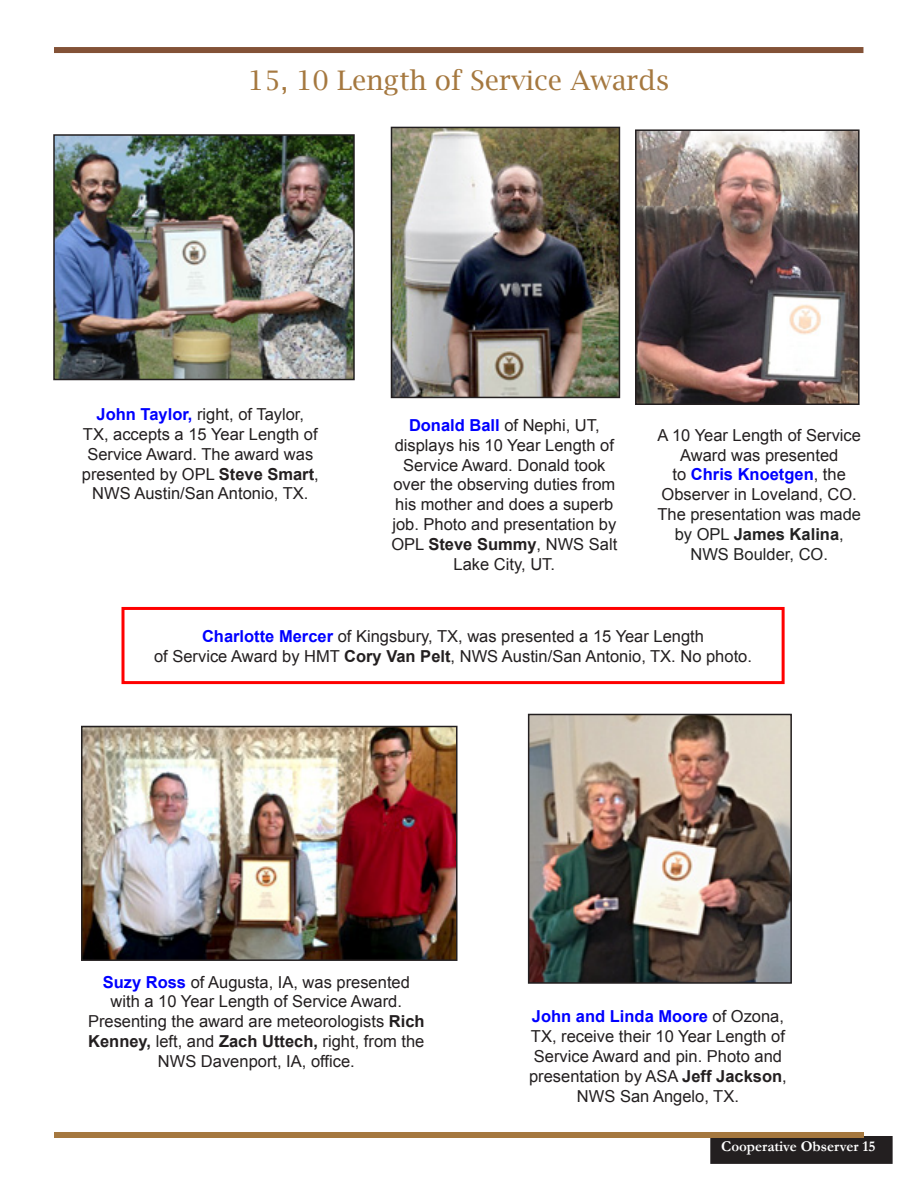
<style>
.page{position:relative;width:918px;height:1188px;background:#fff}
.page>*{position:absolute;margin:0;border:0;box-sizing:border-box;transform-origin:0 0}
.Headline{font:27px "Lucida Bright";color:#a5783f}
.cap1{font:16.5px/19.8px "Arial";color:#231f20;text-align:center}
.t1{font:700 15px "Garamond";color:#fff}
.s1{font-weight:700;color:#00f}
.s2{font-weight:700}
.s3{color:#222}
.s4{font-weight:700;color:#222}
</style>
<div class="page">
<div style="left:711px;top:1137px;width:181px;height:26px;background:#231f20"></div>
<div style="left:710px;top:1136px;width:183px;height:28px;border:2px solid #231f20"></div>
<div style="left:54px;top:1132px;width:810px;height:6px;background:#a5783f"></div>
<div style="left:54px;top:47px;width:809px;height:6px;background:#835237"></div>
<img style="left:56px;top:137px;width:296px;height:240px">
<div style="left:53px;top:134px;width:302px;height:246px;border:2px solid #231f20"></div>
<div style="left:122px;top:607px;width:663px;height:77px;border:3px solid #f00"></div>
<img style="left:394px;top:130px;width:223px;height:265px">
<div style="left:391px;top:127px;width:229px;height:271px;border:2px solid #231f20"></div>
<img style="left:531px;top:717px;width:258px;height:264px">
<div style="left:528px;top:714px;width:264px;height:270px;border:2px solid #231f20"></div>
<img style="left:638px;top:132px;width:219px;height:270px">
<div style="left:635px;top:129px;width:225px;height:276px;border:2px solid #231f20"></div>
<img style="left:84px;top:729px;width:371px;height:229px">
<div style="left:81px;top:726px;width:377px;height:235px;border:2px solid #231f20"></div>
<p class="Headline" style="left:248px;top:65px;width:423px">15, 10 Length of Service Awards</p>
<p class="cap1" style="left:82px;top:405px;width:238px"><span class="s1">John Taylor,</span> right, of Taylor,<br>TX, accepts a 15 Year Length of<br>Service Award. The award was presented by OPL <span class="s2">Steve Smart</span>,<br>NWS Austin/San Antonio, TX.</p>
<p class="cap1" style="left:391px;top:416px;width:227px"><span class="s1">Donald Ball</span> of Nephi, UT, displays his 10 Year Length of<br>Service Award. Donald took over the observing duties from his mother and does a superb job. Photo and presentation by<br>OPL <span class="s2">Steve Summy</span>, NWS Salt<br>Lake City, UT.</p>
<p class="cap1" style="left:657px;top:425px;width:205px">A 10 Year Length of Service<br>Award was presented<br>to <span class="s1">Chris Knoetgen</span>, the<br>Observer in Loveland, CO.<br>The <span class="s3">presentation was made by OPL</span> <span class="s4">James Kalina</span><span class="s3">,<br>NWS Boulder, CO.</span></p>
<p class="cap1" style="left:154px;top:626px;width:599px"><span class="s1">Charlotte Mercer</span> of Kingsbury, TX, was presented a 15 Year Length<br>of Service Award by HMT <span class="s2">Cory Van Pelt</span>, NWS Austin/San Antonio, TX. No photo.</p>
<p class="cap1" style="left:88px;top:972px;width:338px"><span class="s1">Suzy Ross</span> of Augusta, IA, was presented with a 10 Year Length of Service Award.<br>Presenting the award are meteorologists <span class="s2">Rich Kenney,</span> left, and <span class="s2">Zach Uttech,</span> right, from the NWS Davenport, IA, office.</p>
<p class="cap1" style="left:529px;top:1007px;width:259px"><span class="s1">John and Linda Moore</span> of Ozona,<br>TX, receive their 10 Year Length of<br>Service Award and pin. Photo and presentation by ASA <span class="s2">Jeff Jackson</span>,<br>NWS San Angelo, TX.</p>
<p class="t1" style="left:721px;top:1136px;width:156px">Cooperative Observer 15</p>
</div>
